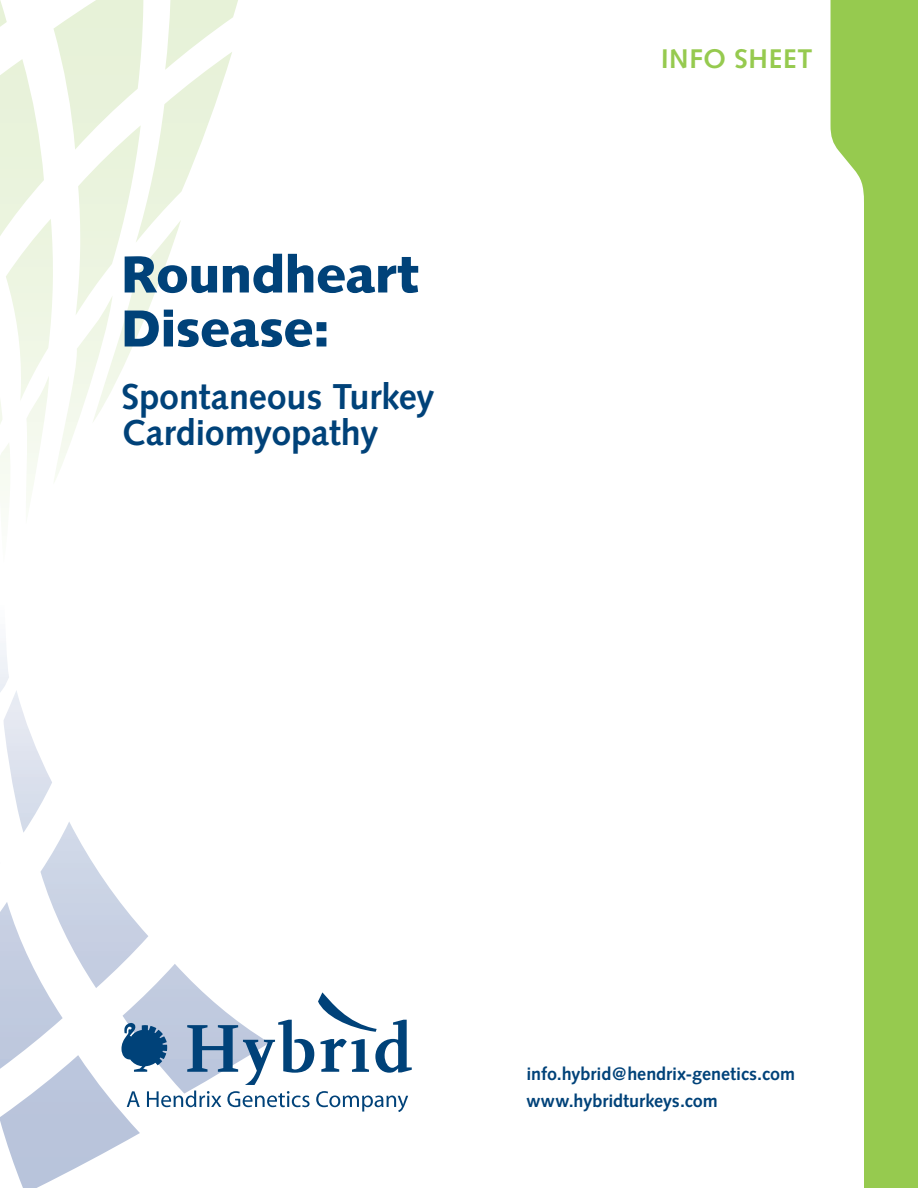
<style>
.page{position:relative;width:918px;height:1188px;background:#fff}
.page>*{position:absolute;margin:0;border:0;box-sizing:border-box;transform-origin:0 0}
.t1{font:54px/54px "Syntax Mdm";color:#004279}
.t2{font:700 36px/36px "Syntax";letter-spacing:-.005em;color:#004279}
.t3{font:700 27px "Syntax";letter-spacing:.025em;color:#96ca4f}
.t4{font:700 18px/27px "Syntax";letter-spacing:-.005em;color:#004279}
</style>
<div class="page">
<svg style="left:831px;top:0;width:87px;height:1188px;fill:#96ca4f"></svg>
<svg style="left:0;top:0;width:238px;height:503px"></svg>
<svg style="left:0;top:643px;width:250px;height:545px"></svg>
<svg style="left:121px;top:1022px;width:46px;height:50px"></svg>
<svg style="left:187px;top:992px;width:225px;height:93px"></svg>
<svg style="left:127px;top:1091px;width:13px;height:16px"></svg>
<svg style="left:147px;top:1091px;width:74px;height:16px"></svg>
<svg style="left:227px;top:1091px;width:83px;height:16px"></svg>
<svg style="left:316px;top:1091px;width:92px;height:21px"></svg>
<h1 class="t1" style="left:122px;top:252px;width:299px">Roundheart<br>Disease:</h1>
<h2 class="t2" style="left:122px;top:379px;width:315px">Spontaneous Turkey<br>Cardiomyopathy</h2>
<h3 class="t3" style="left:661px;top:43px;width:153px">INFO SHEET</h3>
<p class="t4" style="left:526px;top:1061px;width:270px">info.hybrid@hendrix-genetics.com www.hybridturkeys.com</p>
</div>
